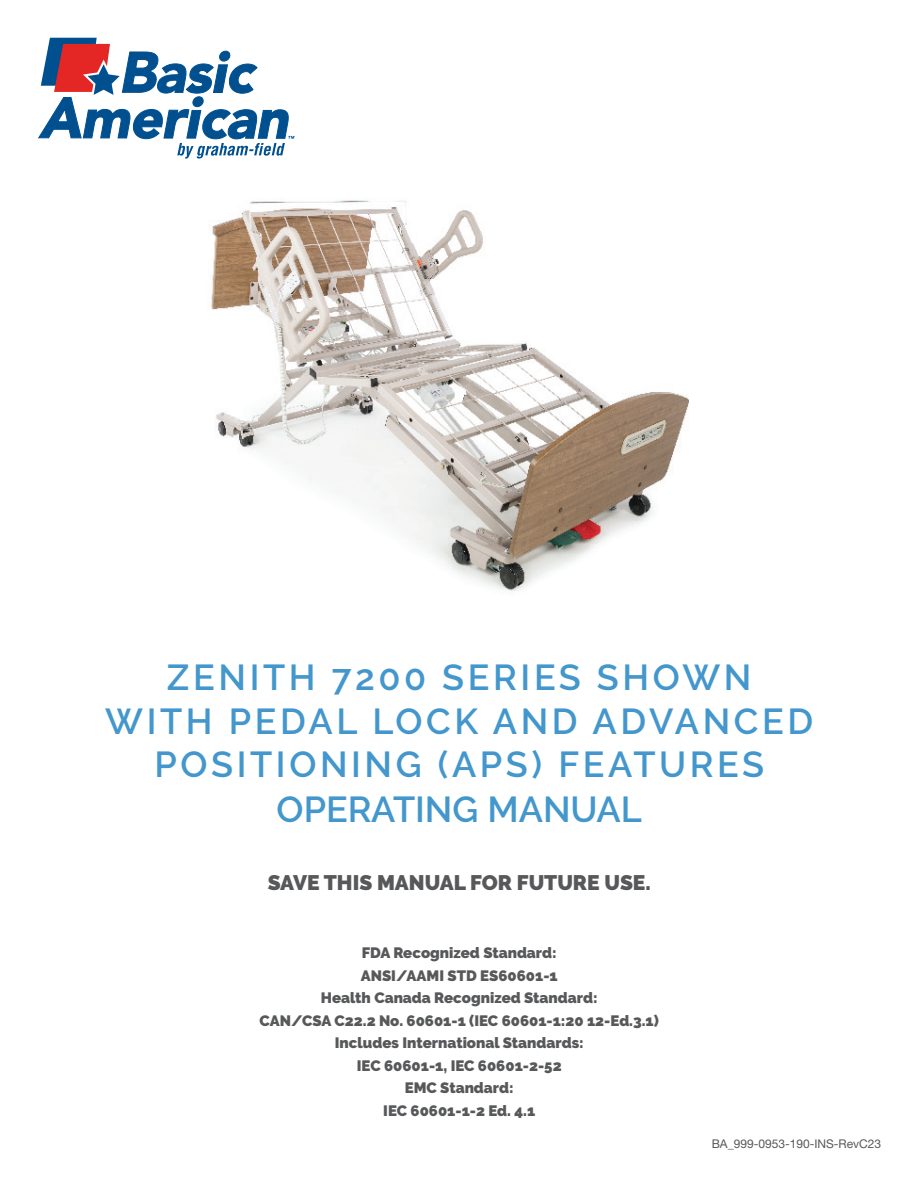
<style>
.page{position:relative;width:918px;height:1188px;background:#fff}
.page>*{position:absolute;margin:0;border:0;box-sizing:border-box;transform-origin:0 0}
.t1{font:600 36px/43.8px "Raleway";letter-spacing:.1em;color:#4397cc;text-align:center}
.t2{font:900 21px "Raleway";color:#57585a}
.t3{font:900 15px/22.5px "Raleway";color:#57585a;text-align:center}
.t4{font:12px "Helvetica Neue LT Std";color:#57585a}
</style>
<div class="page">
<img style="left:211px;top:200px;width:478px;height:391px">
<svg style="left:38px;top:38px;width:257px;height:121px"></svg>
<h1 class="t1" style="left:105px;top:656px;width:710px">ZENITH 7200 SERIES SHOWN<br>WITH PEDAL LOCK AND ADVANCED<br>POSITIONING (APS) FEATURES<br>OPERATING MANUAL</h1>
<h2 class="t2" style="left:268px;top:871px;width:385px">SAVE THIS MANUAL FOR FUTURE USE.</h2>
<p class="t3" style="left:260px;top:941px;width:401px">FDA Recognized Standard:<br>ANSI/AAMI STD ES60601-1<br>Health Canada Recognized Standard:<br>CAN/CSA C22.2 No. 60601-1 (IEC 60601-1:20 12-Ed.3.1)<br>Includes International Standards:<br>IEC 60601-1, IEC 60601-2-52<br>EMC Standard:<br>IEC 60601-1-2 Ed. 4.1</p>
<p class="t4" style="left:712px;top:1137px;width:171px">BA_999-0953-190-INS-RevC23</p>
</div>
